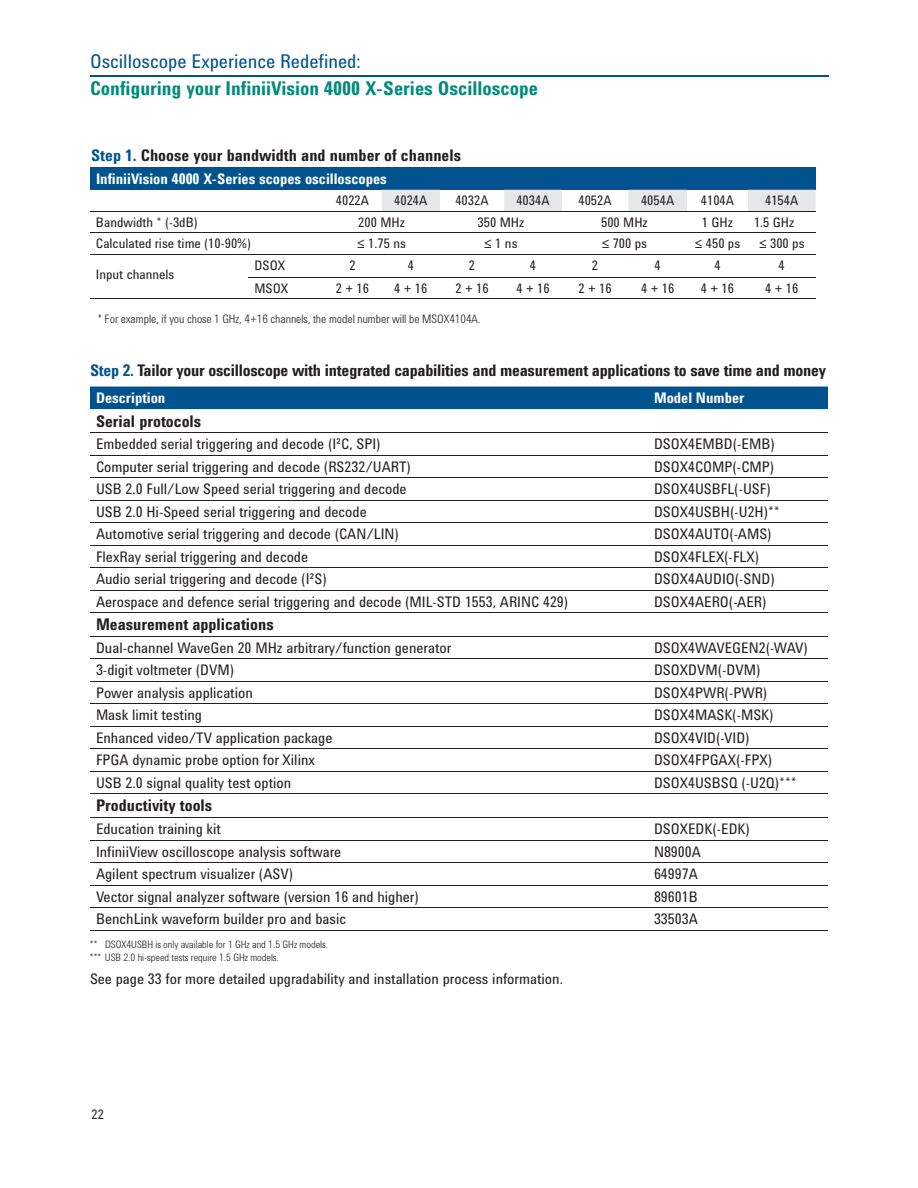
<style>
.page{position:relative;width:918px;height:1188px;background:#fff}
.page>*{position:absolute;margin:0;border:0;box-sizing:border-box;transform-origin:0 0}
.t1{font:700 19.5px "Agilent Condensed CFF";color:#008b7a}
.t2{font:19.5px "Agilent Condensed CFF";color:#00538e}
.t3{font:700 16.5px "Agilent Condensed CFF";color:#231f20}
.t4{font:15px "Agilent Condensed CFF";color:#231f20}
.t5{font:700 15px "Agilent Condensed CFF";color:#fff}
.t6{font:13.5px "Agilent Condensed CFF";color:#231f20}
.t7{font:300 12px "Agilent Condensed CFF";color:#231f20}
.t8{font:300 10.5px/13.5px "Agilent Condensed CFF";color:#231f20}
.s1{color:#00538e}
</style>
<div class="page">
<div style="left:90px;top:167px;width:726px;height:23px;background:#00538e"></div>
<svg style="left:382px;top:190px;width:434px;height:21px"></svg>
<hr style="left:90px;top:211px;width:726px;height:1px;background:#231f20">
<hr style="left:90px;top:232px;width:726px;height:1px;background:#231f20">
<hr style="left:90px;top:254px;width:159px;height:1px;background:#231f20">
<hr style="left:90px;top:298px;width:159px;height:1px;background:#231f20">
<hr style="left:249px;top:254px;width:567px;height:1px;background:#231f20">
<hr style="left:249px;top:277px;width:567px;height:1px;background:#231f20">
<hr style="left:249px;top:298px;width:567px;height:1px;background:#231f20">
<div style="left:90px;top:387px;width:738px;height:22px;background:#00538e"></div>
<hr style="left:90px;top:432px;width:738px;height:1px;background:#231f20">
<hr style="left:90px;top:455px;width:738px;height:1px;background:#231f20">
<hr style="left:90px;top:477px;width:738px;height:1px;background:#231f20">
<hr style="left:90px;top:500px;width:738px;height:1px;background:#231f20">
<hr style="left:90px;top:522px;width:738px;height:1px;background:#231f20">
<hr style="left:90px;top:545px;width:738px;height:1px;background:#231f20">
<hr style="left:90px;top:567px;width:738px;height:1px;background:#231f20">
<hr style="left:90px;top:590px;width:738px;height:1px;background:#231f20">
<hr style="left:90px;top:612px;width:738px;height:1px;background:#231f20">
<hr style="left:90px;top:636px;width:738px;height:1px;background:#231f20">
<hr style="left:90px;top:658px;width:738px;height:1px;background:#231f20">
<hr style="left:90px;top:681px;width:738px;height:1px;background:#231f20">
<hr style="left:90px;top:703px;width:738px;height:1px;background:#231f20">
<hr style="left:90px;top:726px;width:738px;height:1px;background:#231f20">
<hr style="left:90px;top:749px;width:738px;height:1px;background:#231f20">
<hr style="left:90px;top:771px;width:738px;height:1px;background:#231f20">
<hr style="left:90px;top:794px;width:738px;height:1px;background:#231f20">
<hr style="left:90px;top:817px;width:738px;height:1px;background:#231f20">
<hr style="left:90px;top:840px;width:738px;height:1px;background:#231f20">
<hr style="left:90px;top:862px;width:738px;height:1px;background:#231f20">
<hr style="left:90px;top:885px;width:738px;height:1px;background:#231f20">
<hr style="left:90px;top:907px;width:738px;height:1px;background:#231f20">
<hr style="left:90px;top:930px;width:738px;height:1px;background:#231f20">
<hr style="left:90px;top:76px;width:738px;height:1px;background:#00538e">
<h1 class="t2" style="left:90px;top:54px;width:272px">Oscilloscope Experience Redefined:</h1>
<h1 class="t1" style="left:90px;top:81px;width:449px">Configuring your InfiniiVision 4000 X-Series Oscilloscope</h1>
<p class="t3" style="left:91px;top:149px;width:371px"><span class="s1">Step 1.</span> Choose your bandwidth and number of channels</p>
<p class="t5" style="left:96px;top:173px;width:292px">InfiniiVision 4000 X-Series scopes oscilloscopes</p>
<p class="t6" style="left:336px;top:196px;width:35px">4022A</p>
<p class="t6" style="left:394px;top:196px;width:35px">4024A</p>
<p class="t6" style="left:455px;top:196px;width:35px">4032A</p>
<p class="t6" style="left:516px;top:196px;width:35px">4034A</p>
<p class="t6" style="left:578px;top:196px;width:35px">4052A</p>
<p class="t6" style="left:641px;top:196px;width:35px">4054A</p>
<p class="t6" style="left:701px;top:196px;width:35px">4104A</p>
<p class="t6" style="left:765px;top:196px;width:35px">4154A</p>
<p class="t6" style="left:96px;top:217px;width:103px">Bandwidth * (-3dB)</p>
<p class="t6" style="left:358px;top:217px;width:48px">200 MHz</p>
<p class="t6" style="left:478px;top:217px;width:48px">350 MHz</p>
<p class="t6" style="left:601px;top:217px;width:48px">500 MHz</p>
<p class="t6" style="left:702px;top:217px;width:33px">1 GHz</p>
<p class="t6" style="left:754px;top:217px;width:42px">1.5 GHz</p>
<p class="t6" style="left:96px;top:239px;width:157px">Calculated rise time (10-90%)</p>
<p class="t6" style="left:357px;top:239px;width:50px">≤ 1.75 ns</p>
<p class="t6" style="left:484px;top:239px;width:35px">≤ 1 ns</p>
<p class="t6" style="left:602px;top:239px;width:47px">≤ 700 ps</p>
<p class="t6" style="left:695px;top:239px;width:47px">≤ 450 ps</p>
<p class="t6" style="left:759px;top:239px;width:47px">≤ 300 ps</p>
<p class="t6" style="left:96px;top:269px;width:80px">Input channels</p>
<p class="t6" style="left:255px;top:260px;width:32px">DSOX</p>
<p class="t6" style="left:349px;top:260px;width:8px">2</p>
<p class="t6" style="left:408px;top:260px;width:8px">4</p>
<p class="t6" style="left:469px;top:260px;width:8px">2</p>
<p class="t6" style="left:530px;top:260px;width:8px">4</p>
<p class="t6" style="left:592px;top:260px;width:8px">2</p>
<p class="t6" style="left:655px;top:260px;width:8px">4</p>
<p class="t6" style="left:714px;top:260px;width:8px">4</p>
<p class="t6" style="left:779px;top:260px;width:8px">4</p>
<p class="t6" style="left:255px;top:283px;width:35px">MSOX</p>
<p class="t6" style="left:336px;top:283px;width:35px">2 + 16</p>
<p class="t6" style="left:394px;top:283px;width:35px">4 + 16</p>
<p class="t6" style="left:455px;top:283px;width:35px">2 + 16</p>
<p class="t6" style="left:516px;top:283px;width:35px">4 + 16</p>
<p class="t6" style="left:579px;top:283px;width:35px">2 + 16</p>
<p class="t6" style="left:641px;top:283px;width:35px">4 + 16</p>
<p class="t6" style="left:701px;top:283px;width:35px">4 + 16</p>
<p class="t6" style="left:765px;top:283px;width:35px">4 + 16</p>
<p class="t7" style="left:98px;top:315px;width:384px">* For example, if you chose 1 GHz, 4+16 channels, the model number will be MSOX4104A.</p>
<p class="t3" style="left:90px;top:365px;width:738px"><span class="s1">Step 2.</span> Tailor your oscilloscope with integrated capabilities and measurement applications to save time and money</p>
<p class="t5" style="left:96px;top:392px;width:71px">Description</p>
<p class="t5" style="left:654px;top:392px;width:92px">Model Number</p>
<p class="t3" style="left:96px;top:415px;width:107px">Serial protocols</p>
<p class="t4" style="left:96px;top:438px;width:286px">Embedded serial triggering and decode (I²C, SPI)</p>
<p class="t4" style="left:654px;top:438px;width:122px">DSOX4EMBD(-EMB)</p>
<p class="t4" style="left:96px;top:461px;width:316px">Computer serial triggering and decode (RS232/UART)</p>
<p class="t4" style="left:654px;top:461px;width:122px">DSOX4COMP(-CMP)</p>
<p class="t4" style="left:96px;top:483px;width:312px">USB 2.0 Full/Low Speed serial triggering and decode</p>
<p class="t4" style="left:654px;top:483px;width:118px">DSOX4USBFL(-USF)</p>
<p class="t4" style="left:96px;top:506px;width:272px">USB 2.0 Hi-Speed serial triggering and decode</p>
<p class="t4" style="left:654px;top:506px;width:127px">DSOX4USBH(-U2H)**</p>
<p class="t4" style="left:96px;top:529px;width:305px">Automotive serial triggering and decode (CAN/LIN)</p>
<p class="t4" style="left:654px;top:529px;width:119px">DSOX4AUTO(-AMS)</p>
<p class="t4" style="left:96px;top:551px;width:214px">FlexRay serial triggering and decode</p>
<p class="t4" style="left:654px;top:551px;width:107px">DSOX4FLEX(-FLX)</p>
<p class="t4" style="left:96px;top:574px;width:232px">Audio serial triggering and decode (I²S)</p>
<p class="t4" style="left:654px;top:574px;width:122px">DSOX4AUDIO(-SND)</p>
<p class="t4" style="left:96px;top:596px;width:474px">Aerospace and defence serial triggering and decode (MIL-STD 1553, ARINC 429)</p>
<p class="t4" style="left:654px;top:596px;width:114px">DSOX4AERO(-AER)</p>
<p class="t3" style="left:96px;top:619px;width:179px">Measurement applications</p>
<p class="t4" style="left:96px;top:642px;width:357px">Dual-channel WaveGen 20 MHz arbitrary/function generator</p>
<p class="t4" style="left:654px;top:642px;width:155px">DSOX4WAVEGEN2(-WAV)</p>
<p class="t4" style="left:96px;top:665px;width:140px">3-digit voltmeter (DVM)</p>
<p class="t4" style="left:654px;top:665px;width:108px">DSOXDVM(-DVM)</p>
<p class="t4" style="left:96px;top:687px;width:158px">Power analysis application</p>
<p class="t4" style="left:654px;top:687px;width:115px">DSOX4PWR(-PWR)</p>
<p class="t4" style="left:96px;top:710px;width:108px">Mask limit testing</p>
<p class="t4" style="left:654px;top:710px;width:121px">DSOX4MASK(-MSK)</p>
<p class="t4" style="left:96px;top:732px;width:238px">Enhanced video/TV application package</p>
<p class="t4" style="left:654px;top:732px;width:97px">DSOX4VID(-VID)</p>
<p class="t4" style="left:96px;top:755px;width:220px">FPGA dynamic probe option for Xilinx</p>
<p class="t4" style="left:654px;top:755px;width:120px">DSOX4FPGAX(-FPX)</p>
<p class="t4" style="left:96px;top:777px;width:197px">USB 2.0 signal quality test option</p>
<p class="t4" style="left:654px;top:777px;width:144px">DSOX4USBSQ (-U2Q)***</p>
<p class="t3" style="left:96px;top:800px;width:118px">Productivity tools</p>
<p class="t4" style="left:96px;top:823px;width:127px">Education training kit</p>
<p class="t4" style="left:654px;top:823px;width:97px">DSOXEDK(-EDK)</p>
<p class="t4" style="left:96px;top:846px;width:247px">InfiniiView oscilloscope analysis software</p>
<p class="t4" style="left:654px;top:846px;width:48px">N8900A</p>
<p class="t4" style="left:96px;top:868px;width:199px">Agilent spectrum visualizer (ASV)</p>
<p class="t4" style="left:654px;top:868px;width:45px">64997A</p>
<p class="t4" style="left:96px;top:891px;width:324px">Vector signal analyzer software (version 16 and higher)</p>
<p class="t4" style="left:654px;top:891px;width:45px">89601B</p>
<p class="t4" style="left:96px;top:913px;width:252px">BenchLink waveform builder pro and basic</p>
<p class="t4" style="left:654px;top:913px;width:45px">33503A</p>
<p class="t8" style="left:90px;top:939px;width:240px">** DSOX4USBH is only available for 1 GHz and 1.5 GHz models. *** USB 2.0 hi-speed tests require 1.5 GHz models.</p>
<p class="t4" style="left:90px;top:974px;width:474px">See page 33 for more detailed upgradability and installation process information.</p>
<p class="t6" style="left:91px;top:1109px;width:14px">22</p>
</div>
